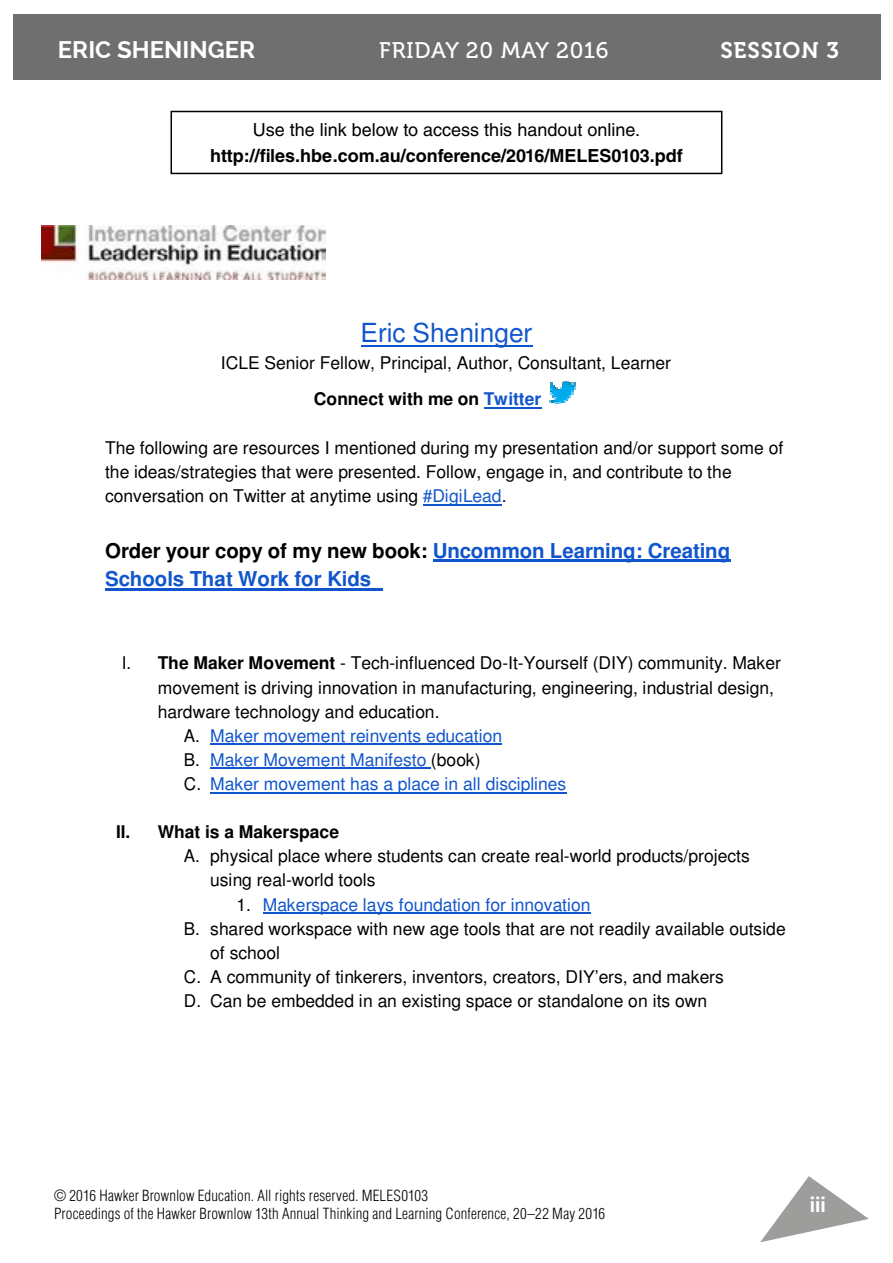
<style>
.page{position:relative;width:893px;height:1263px;background:#fff}
.page>*{position:absolute;margin:0;border:0;box-sizing:border-box;transform-origin:0 0}
.t1{font:26.25px "Helvetica";color:#15c}
.t2{font:700 24px "Raleway";color:#fff}
.t3{font:22.5px "Museo 500";letter-spacing:.035em;color:#fff}
.t4{font:22.5px "Museo 700";letter-spacing:.04em;color:#fff}
.t5{font:700 21px "Raleway";color:#fff}
.t6{font:700 20.55px/28.2px "Helvetica";letter-spacing:-.005em;color:#15c}
.t7{font:700 18px "Helvetica LT Std";color:#000}
.t8{font:18px "Helvetica LT Std";color:#000}
.t9{font:17.55px/24px "Helvetica";color:#000}
.t10{font:17.55px "Helvetica";color:#15c}
.t11{font:700 17.55px "Helvetica";color:#000}
.t12{font:300 condensed 15px/18px "Helvetica LT Std";letter-spacing:.01em;color:#000}
.s1{font-weight:700}
.s2{font-weight:700;color:#15c}
.s3{color:#15c}
.s4{color:#000}
</style>
<div class="page">
<div style="left:13px;top:14px;width:867px;height:65px;background:#706f6f"></div>
<svg style="left:760px;top:1176px;width:109px;height:66px"></svg>
<img style="left:42px;top:225px;width:283px;height:55px">
<hr style="left:361px;top:344px;width:171px;height:2px;background:#15c">
<svg style="left:549px;top:381px;width:26px;height:23px"></svg>
<hr style="left:484px;top:407px;width:57px;height:2px;background:#15c">
<hr style="left:423px;top:504px;width:79px;height:2px;background:#15c">
<hr style="left:433px;top:560px;width:297px;height:2px;background:#15c">
<hr style="left:105px;top:588px;width:277px;height:2px;background:#15c">
<hr style="left:210px;top:744px;width:292px;height:1px;background:#15c">
<hr style="left:210px;top:768px;width:221px;height:1px;background:#15c">
<hr style="left:210px;top:792px;width:356px;height:1px;background:#15c">
<hr style="left:263px;top:912px;width:328px;height:1px;background:#15c">
<div style="left:171px;top:111px;width:551px;height:63px;border:2px solid #000"></div>
<h2 class="t2" style="left:58px;top:36px;width:199px">ERIC SHENINGER</h2>
<p class="t3" style="left:379px;top:38px;width:231px">FRIDAY 20 MAY 2016</p>
<p class="t4" style="left:720px;top:38px;width:120px">SESSION 3</p>
<p class="t8" style="left:253px;top:119px;width:389px">Use the link below to access this handout online.</p>
<p class="t7" style="left:210px;top:145px;width:474px">http://files.hbe.com.au/conference/2016/MELES0103.pdf</p>
<h1 class="t1" style="left:361px;top:322px;width:173px">Eric Sheninger</h1>
<p class="t9" style="left:314px;top:346px;width:359px;line-height:36px;text-indent:-93px">ICLE Senior Fellow, Principal, Author, Consultant, Learner<br><span class="s1">Connect with me on</span> <span class="s2">Twitter</span></p>
<p class="t9" style="left:105px;top:438px;width:680px">The following are resources I mentioned during my presentation and/or support some of the ideas/strategies that were presented. Follow, engage in, and contribute to the conversation on Twitter at anytime using <span class="s3">#DigiLead</span>.</p>
<p class="t6" style="left:105px;top:538px;width:627px"><span class="s4">Order your copy of my new book:</span> Uncommon Learning: Creating<br>Schools That Work for Kids</p>
<p class="t9" style="left:122px;top:653px;width:661px">I. <span class="s1">The Maker Movement</span> - Tech-influenced Do-It-Yourself (DIY) community. Maker</p>
<p class="t9" style="left:158px;top:677px;width:618px">movement is driving innovation in manufacturing, engineering, industrial design,</p>
<p class="t9" style="left:158px;top:701px;width:283px">hardware technology and education.</p>
<p class="t10" style="left:184px;top:729px;width:320px"><span class="s4">A.</span> Maker movement reinvents education</p>
<p class="t10" style="left:184px;top:753px;width:298px"><span class="s4">B.</span> Maker Movement Manifesto <span class="s4">(book)</span></p>
<p class="t10" style="left:184px;top:777px;width:384px"><span class="s4">C.</span> Maker movement has a place in all disciplines</p>
<p class="t11" style="left:116px;top:825px;width:225px">II. What is a Makerspace</p>
<p class="t9" style="left:210px;top:845px;width:541px;text-indent:-26px">A. physical place where students can create real-world products/projects using real-world tools</p>
<p class="t10" style="left:237px;top:897px;width:356px"><span class="s4">1.</span> Makerspace lays foundation for innovation</p>
<p class="t9" style="left:184px;top:918px;width:603px">B. shared workspace with new age tools that are not readily available outside</p>
<p class="t9" style="left:210px;top:942px;width:71px">of school</p>
<p class="t9" style="left:184px;top:966px;width:541px">C. A community of tinkerers, inventors, creators, DIY’ers, and makers</p>
<p class="t9" style="left:184px;top:990px;width:525px">D. Can be embedded in an existing space or standalone on its own</p>
<p class="t12" style="left:54px;top:1187px;width:553px">© 2016 Hawker Brownlow Education. All rights reserved. MELES0103<br>Proceedings of the Hawker Brownlow 13th Annual Thinking and Learning Conference, 20–22 May 2016</p>
<p class="t5" style="left:810px;top:1193px;width:17px">iii</p>
</div>
